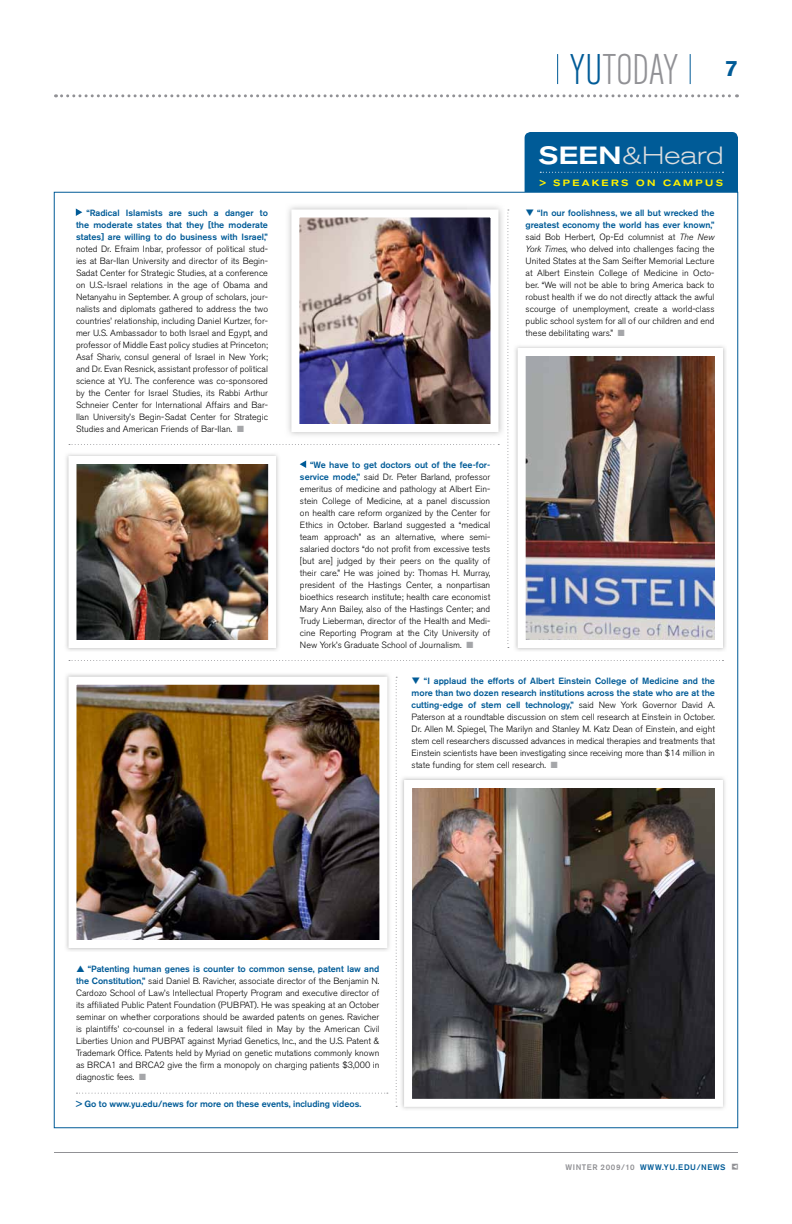
<style>
.page{position:relative;width:792px;height:1224px;background:#fff}
.page>*{position:absolute;margin:0;border:0;box-sizing:border-box;transform-origin:0 0}
.t1{font:300 condensed 42.5px "Akzidenz Grotesk BE";color:#919195}
.t2{font:300 expanded 24.7px "Akzidenz Grotesk BE";letter-spacing:-.005em;color:#dcddde}
.t3{font:300 9px/12px "Akzidenz Grotesk BE";color:#000;text-align:justify}
.t4{font:500 9px/12px "Akzidenz Grotesk BE";color:#005b97;text-align:justify}
.t5{font:500 expanded 9px "Akzidenz Grotesk BE";letter-spacing:.26em;color:#fff200}
.t6{font:500 8px "Akzidenz Grotesk BE";letter-spacing:.075em;color:#005b97}
.s1{color:#005b97}
.s2{font-weight:500;color:#fff}
.s3{color:#a5a6a9}
.s4{font-weight:700}
.s5{font-weight:500;color:#005b97}
.s6{font-style:italic}
.s7{color:#919195}
.s8{font-family:"Pointers";font-weight:400;font-size:7.8px;color:#919195}
</style>
<div class="page">
<hr style="left:557px;top:54px;width:1px;height:30px;background:#005b97">
<hr style="left:690px;top:54px;width:1px;height:30px;background:#005b97">
<svg style="left:56px;top:94px;width:681px;height:3px"></svg>
<hr style="left:54px;top:1152px;width:684px;height:1px;background:#919195">
<div style="left:525px;top:132px;width:213px;height:76px;background:#005b97;border-radius:6px"></div>
<div style="left:467px;top:192px;width:274px;height:25px;background:#fff"></div>
<img style="left:66px;top:454px;width:213px;height:197px">
<img style="left:77px;top:465px;width:190px;height:174px">
<div style="left:68px;top:456px;width:208px;height:192px;border:8px solid #fff"></div>
<img style="left:66px;top:674px;width:324px;height:277px">
<img style="left:77px;top:686px;width:301px;height:253px">
<div style="left:68px;top:677px;width:319px;height:271px;border:8px solid #fff"></div>
<img style="left:401px;top:777px;width:324px;height:332px">
<img style="left:413px;top:789px;width:301px;height:309px">
<div style="left:404px;top:780px;width:319px;height:327px;border:8px solid #fff"></div>
<img style="left:515px;top:346px;width:211px;height:305px">
<img style="left:527px;top:357px;width:187px;height:282px">
<div style="left:518px;top:348px;width:205px;height:300px;border:8px solid #fff"></div>
<img style="left:288px;top:206px;width:215px;height:230px">
<img style="left:467px;top:206px;width:36px;height:11px">
<img style="left:300px;top:219px;width:189px;height:204px">
<div style="left:291px;top:210px;width:207px;height:222px;border:8px solid #fff"></div>
<svg style="left:76px;top:1093px;width:312px;height:1px"></svg>
<svg style="left:69px;top:660px;width:654px;height:1px"></svg>
<svg style="left:507px;top:210px;width:2px;height:438px"></svg>
<svg style="left:396px;top:677px;width:1px;height:430px"></svg>
<svg style="left:540px;top:172px;width:183px;height:1px"></svg>
<svg style="left:76px;top:208px;width:6px;height:8px"></svg>
<svg style="left:300px;top:460px;width:6px;height:8px"></svg>
<svg style="left:69px;top:444px;width:430px;height:1px"></svg>
<h1 class="t1" style="left:570px;top:47px;width:170px"><span class="s1">YU</span>TODAY <sup>7</sup></h1>
<h2 class="t2" style="left:539px;top:141px;width:187px"><span class="s2">SEEN</span>&amp;Heard</h2>
<p class="t4" style="left:76px;top:207px;width:193px;text-indent:10px">“Radical Islamists are such a danger to the moderate states that they [the moderate states] are willing to do business with Israel,”</p>
<p class="t3" style="left:76px;top:243px;width:194px">noted Dr. Efraim Inbar, professor of political stud&shy;ies at Bar-Ilan University and director of its Begin-Sadat Center for Strategic Studies, at a conference on U.S.-Israel relations in the age of Obama and Netanyahu in September. A group of scholars, jour&shy;nalists and diplomats gathered to address the two countries’ relationship, including Daniel Kurtzer, for&shy;mer U.S. Ambassador to both Israel and Egypt, and professor of Middle East policy studies at Princeton; Asaf Shariv, consul general of Israel in New York; and Dr. Evan Resnick, assistant professor of political science at YU. The conference was co-sponsored by the Center for Israel Studies, its Rabbi Arthur Schneier Center for International Affairs and Bar-Ilan University’s Begin-Sadat Center for Strategic Studies and American Friends of Bar-Ilan. <span class="s3">■</span></p>
<p class="t5" style="left:540px;top:177px;width:185px"><span class="s4">&gt;</span> SPEAKERS ON CAMPUS</p>
<p class="t3" style="left:526px;top:207px;width:190px"><span class="s1">❑</span> <span class="s5">“In our foolishness, we all but wrecked the greatest economy the world has ever known,” </span>said Bob Herbert, Op-Ed columnist at <span class="s6">The New York Times</span>, who delved into challenges facing the United States at the Sam Seifter Memorial Lecture at Albert Einstein College of Medicine in Octo&shy;ber. “We will not be able to bring America back to robust health if we do not directly attack the awful scourge of unemployment, create a world-class public school system for all of our children and end these debilitating wars.” <span class="s3">■</span></p>
<p class="t3" style="left:300px;top:459px;width:192px;text-indent:10px"><span class="s5">“We have to get doctors out of the fee-for&shy;service mode,”</span> said Dr. Peter Barland, professor emeritus of medicine and pathology at Albert Ein&shy;stein College of Medicine, at a panel discussion on health care reform organized by the Center for Ethics in October. Barland suggested a “medical team approach” as an alternative, where semi&shy;salaried doctors “do not profit from excessive tests [but are] judged by their peers on the quality of their care.” He was joined by: Thomas H. Murray, president of the Hastings Center, a nonpartisan bioethics research institute; health care economist Mary Ann Bailey, also of the Hastings Center; and Trudy Lieberman, director of the Health and Medi&shy;cine Reporting Program at the City University of New York’s Graduate School of Journalism. <span class="s3">■</span></p>
<p class="t3" style="left:412px;top:675px;width:305px"><span class="s1">❑</span> <span class="s5">“I applaud the efforts of Albert Einstein College of Medicine and the more than two dozen research institutions across the state who are at the cutting-edge of stem cell technology,”</span> said New York Governor David A.<br>Paterson at a roundtable discussion on stem cell research at Einstein in October.<br>Dr. Allen M. Spiegel, The Marilyn and Stanley M. Katz Dean of Einstein, and eight stem cell researchers discussed advances in medical therapies and treatments that Einstein scientists have been investigating since receiving more than $14 million in state funding for stem cell research. <span class="s3">■</span></p>
<p class="t3" style="left:76px;top:963px;width:305px;text-indent:12px"><span class="s5">“Patenting human genes is counter to common sense, patent law and the Constitution,”</span> said Daniel B. Ravicher, associate director of the Benjamin N.<br>Cardozo School of Law’s Intellectual Property Program and executive director of its affiliated Public Patent Foundation (PUBPAT). He was speaking at an October seminar on whether corporations should be awarded patents on genes. Ravicher is plaintiffs’ co-counsel in a federal lawsuit filed in May by the American Civil Liberties Union and PUBPAT against Myriad Genetics, Inc., and the U.S. Patent &amp; Trademark Office. Patents held by Myriad on genetic mutations commonly known as BRCA1 and BRCA2 give the firm a monopoly on charging patients $3,000 in diagnostic fees. <span class="s3">■</span></p>
<p class="t4" style="left:76px;top:1097px;width:287px">&gt; Go to www.yu.edu/news for more on these events, including videos.</p>
<p class="t6" style="left:566px;top:1162px;width:174px"><span class="s7">WINTER 2009/10</span> WWW.YU.EDU/NEWS <span class="s8">ß</span></p>
</div>
